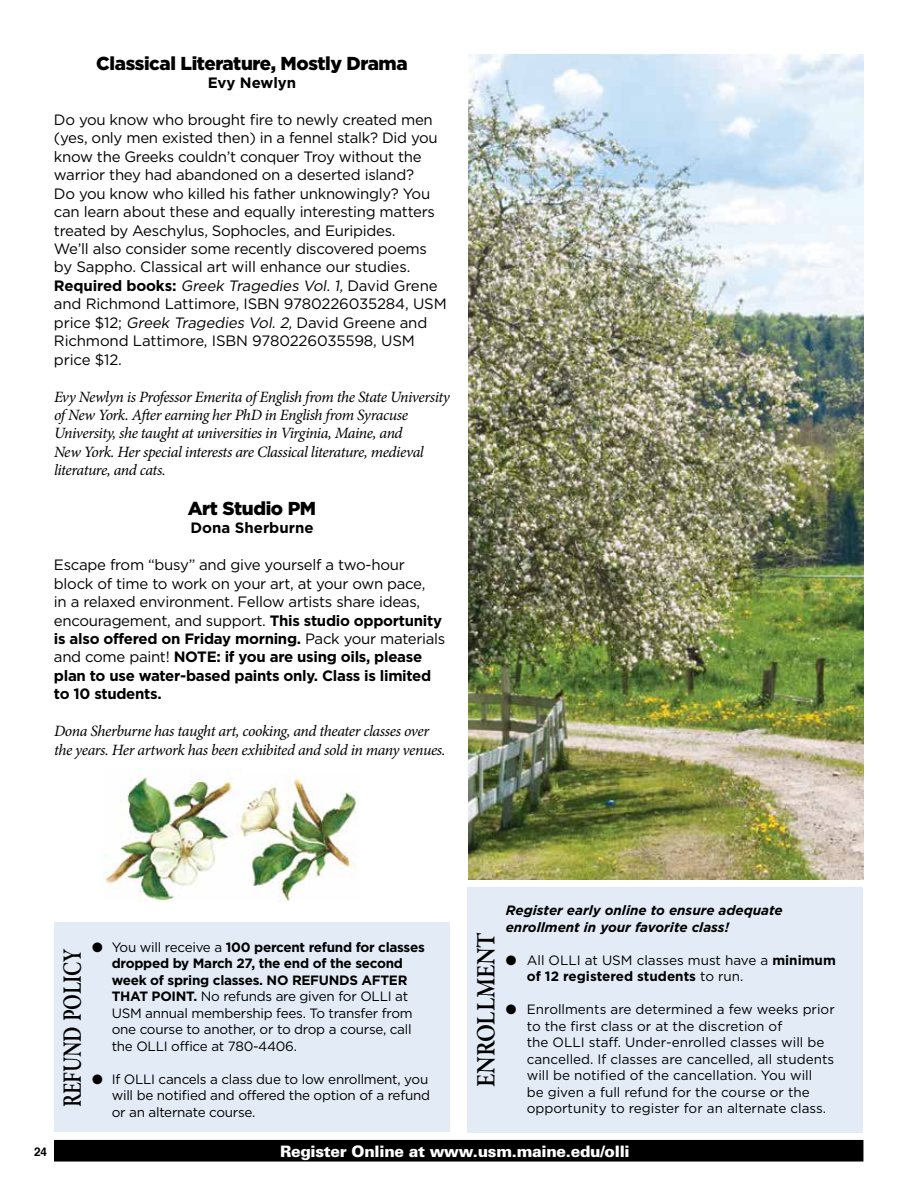
<style>
.page{position:relative;width:918px;height:1188px;background:#fff}
.page>*{position:absolute;margin:0;border:0;box-sizing:border-box;transform-origin:0 0}
.t1{font:600 27px "Garamond Premr Pro";letter-spacing:-.02em;color:#000;scale:.75 1}
.t2{font:600 27px "Garamond Premr Pro";letter-spacing:-.02em;color:#000;scale:.85 1}
.t3{font:900 18.75px "Gotham";letter-spacing:-.02em;color:#000}
.t4{font:italic 15.75px/18.5px "Minion Pro";letter-spacing:-.03em;color:#000}
.t5{font:900 15.75px "Univers";letter-spacing:-.02em;color:#fff}
.t6{font:15px/18.5px "Gotham";letter-spacing:-.02em;color:#000}
.t7{font:700 15px "Gotham";color:#000}
.t8{font:13.5px/16.5px "Gotham";letter-spacing:-.01em;color:#000}
.t9{font:italic 700 13.5px/16.5px "Gotham";color:#000}
.t10{font:700 12px "Helvetica";color:#000}
.s1{font-weight:700}
.s2{font-style:italic}
</style>
<div class="page">
<div style="left:55px;top:1141px;width:808px;height:20px;background:#000"></div>
<div style="left:54px;top:1140px;width:809px;height:22px;border:2px solid #000"></div>
<div style="left:26px;top:1138px;width:29px;height:27px;background:#fff"></div>
<div style="left:54px;top:922px;width:396px;height:210px;background:#e2ebf6"></div>
<img style="left:468px;top:54px;width:396px;height:825px">
<img style="left:104px;top:772px;width:131px;height:130px">
<img style="left:236px;top:774px;width:121px;height:128px">
<div style="left:467px;top:887px;width:396px;height:245px;background:#e2ebf6"></div>
<p class="t3" style="left:96px;top:52px;width:313px">Classical Literature, Mostly Drama</p>
<p class="t7" style="left:208px;top:74px;width:90px">Evy Newlyn</p>
<p class="t6" style="left:54px;top:110px;width:394px">Do you know who brought fire to newly created men (yes, only men existed then) in a fennel stalk? Did you know the Greeks couldn’t conquer Troy without the warrior they had abandoned on a deserted island?<br>Do you know who killed his father unknowingly? You can learn about these and equally interesting matters treated by Aeschylus, Sophocles, and Euripides.<br>We’ll also consider some recently discovered poems by Sappho. Classical art will enhance our studies.<br><span class="s1">Required books:</span> <span class="s2">Greek Tragedies Vol. 1,</span> David Grene and Richmond Lattimore, ISBN 9780226035284, USM price $12; <span class="s2">Greek Tragedies Vol. 2,</span> David Greene and Richmond Lattimore, ISBN 9780226035598, USM price $12.</p>
<p class="t4" style="left:54px;top:387px;width:397px">Evy Newlyn is Professor Emerita of English from the State University of New York. After earning her PhD in English from Syracuse University, she taught at universities in Virginia, Maine, and<br>New York. Her special interests are Classical literature, medieval literature, and cats.</p>
<p class="t3" style="left:188px;top:497px;width:130px">Art Studio PM</p>
<p class="t7" style="left:190px;top:519px;width:125px">Dona Sherburne</p>
<p class="t6" style="left:54px;top:555px;width:393px">Escape from “busy” and give yourself a two-hour block of time to work on your art, at your own pace,<br>in a relaxed environment. Fellow artists share ideas, encouragement, and support. <span class="s1">This studio opportunity is also offered on Friday morning.</span> Pack your materials and come paint! <span class="s1">NOTE: if you are using oils, please plan to use water-based paints only. Class is limited to 10 students.</span></p>
<p class="t4" style="left:54px;top:722px;width:393px">Dona Sherburne has taught art, cooking, and theater classes over the years. Her artwork has been exhibited and sold in many venues.</p>
<h1 class="t1" style="left:56px;top:1107px;width:212px;rotate:-90deg">REFUND POLICY</h1>
<p class="t8" style="left:112px;top:939px;width:315px;text-indent:-19px">● You will receive a <span class="s1">100 percent refund for classes dropped by March 27, the end of the second week of spring classes. NO REFUNDS AFTER THAT POINT.</span> No refunds are given for OLLI at USM annual membership fees. To transfer from one course to another, or to drop a course, call the OLLI office at 780-4406.</p>
<p class="t8" style="left:112px;top:1071px;width:320px;text-indent:-19px">● If OLLI cancels a class due to low enrollment, you will be notified and offered the option of a refund or an alternate course.</p>
<h1 class="t2" style="left:470px;top:1087px;width:184px;rotate:-90deg">ENROLLMENT</h1>
<p class="t9" style="left:506px;top:902px;width:278px">Register early online to ensure adequate enrollment in your favorite class!</p>
<p class="t8" style="left:527px;top:952px;width:311px;text-indent:-21px">● All OLLI at USM classes must have a <span class="s1">minimum of 12 registered students</span> to run.</p>
<p class="t8" style="left:527px;top:1001px;width:310px;text-indent:-21px">● Enrollments are determined a few weeks prior to the first class or at the discretion of<br>the OLLI staff. Under-enrolled classes will be cancelled. If classes are cancelled, all students will be notified of the cancellation. You will<br>be given a full refund for the course or the opportunity to register for an alternate class.</p>
<p class="t10" style="left:34px;top:1142px;width:14px">24</p>
<p class="t5" style="left:280px;top:1141px;width:351px">Register Online at www.usm.maine.edu/olli</p>
</div>
